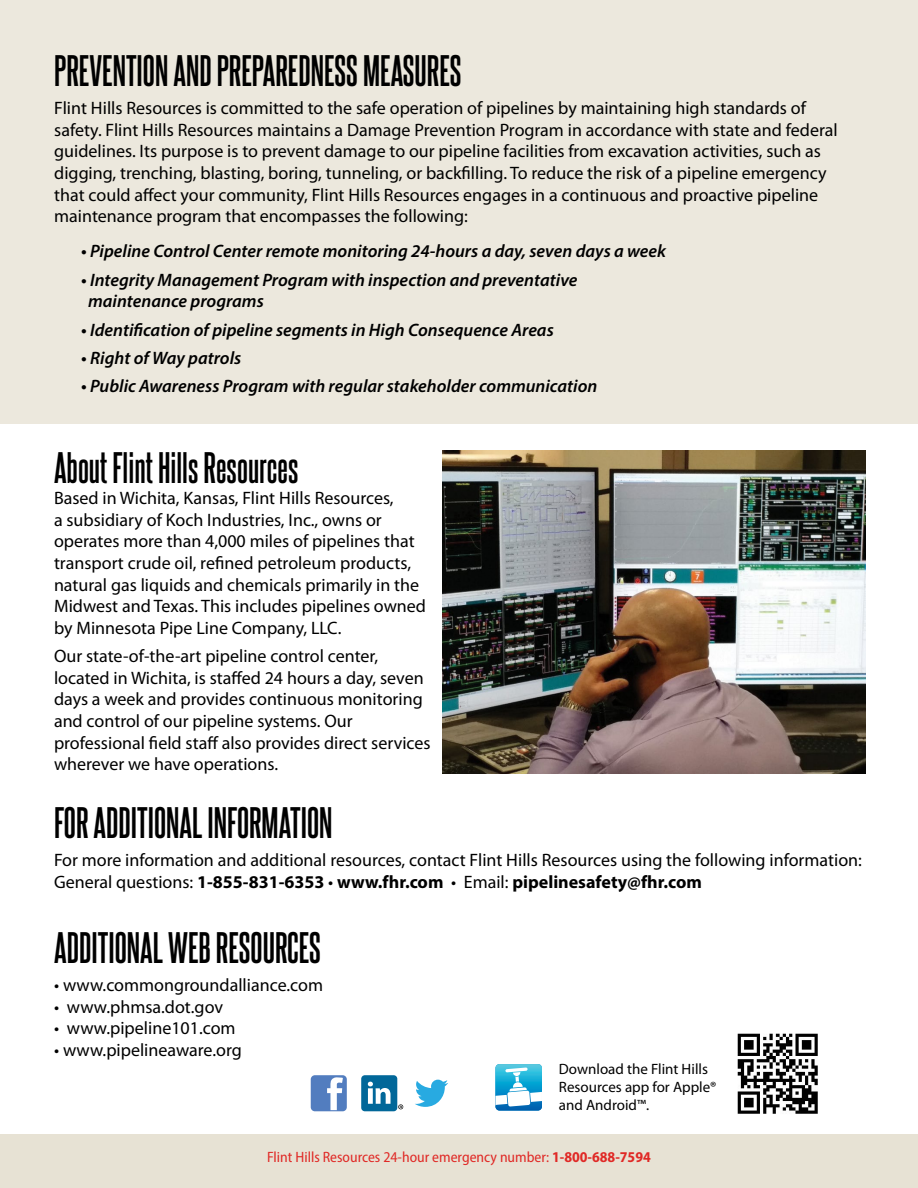
<style>
.page{position:relative;width:918px;height:1188px;background:#fff}
.page>*{position:absolute;margin:0;border:0;box-sizing:border-box;transform-origin:0 0}
.t1{font:700 37.5px "Steelfish Rg";color:#000}
.t2{font:18px/21.6px "Myriad Pro";color:#000}
.t3{font:italic 600 18px/21.6px "Myriad Pro";color:#000}
.t4{font:semi-condensed 15px "Myriad Pro";color:#e02926}
.t5{font:15px/18px "Myriad Pro";color:#000}
.s1{font-weight:700}
</style>
<div class="page">
<div style="left:0;top:1134px;width:918px;height:54px;background:#e7e2d4"></div>
<img style="left:737px;top:1033px;width:81px;height:81px">
<div style="left:311px;top:1075px;width:36px;height:36px;background:#527dbf;border-radius:4px"></div>
<svg style="left:327px;top:1077px;width:16px;height:33px"></svg>
<svg style="left:415px;top:1080px;width:33px;height:27px"></svg>
<svg style="left:495px;top:1064px;width:47px;height:47px"></svg>
<div style="left:361px;top:1075px;width:36px;height:36px;background:#016799;border-radius:4px"></div>
<svg style="left:368px;top:1082px;width:23px;height:22px"></svg>
<svg style="left:398px;top:1104px;width:5px;height:5px"></svg>
<div style="left:0;top:0;width:918px;height:423px;background:#ece8dd"></div>
<img style="left:442px;top:451px;width:423px;height:323px">
<h1 class="t1" style="left:54px;top:48px;width:409px">PREVENTION AND PREPAREDNESS MEASURES</h1>
<p class="t2" style="left:54px;top:97px;width:785px">Flint Hills Resources is committed to the safe operation of pipelines by maintaining high standards of safety. Flint Hills Resources maintains a Damage Prevention Program in accordance with state and federal guidelines. Its purpose is to prevent damage to our pipeline facilities from excavation activities, such as digging, trenching, blasting, boring, tunneling, or backfilling. To reduce the risk of a pipeline emergency that could affect your community, Flint Hills Resources engages in a continuous and proactive pipeline maintenance program that encompasses the following:</p>
<p class="t3" style="left:81px;top:240px;width:586px">• Pipeline Control Center remote monitoring 24-hours a day, seven days a week</p>
<p class="t3" style="left:88px;top:268px;width:491px;text-indent:-7px">• Integrity Management Program with inspection and preventative maintenance programs</p>
<p class="t3" style="left:81px;top:318px;width:474px">• Identification of pipeline segments in High Consequence Areas</p>
<p class="t3" style="left:81px;top:347px;width:162px">• Right of Way patrols</p>
<p class="t3" style="left:81px;top:375px;width:518px">• Public Awareness Program with regular stakeholder communication</p>
<h1 class="t1" style="left:54px;top:444px;width:246px">About Flint Hills Resources</h1>
<p class="t2" style="left:54px;top:487px;width:374px">Based in Wichita, Kansas, Flint Hills Resources,<br>a subsidiary of Koch Industries, Inc., owns or operates more than 4,000 miles of pipelines that transport crude oil, refined petroleum products, natural gas liquids and chemicals primarily in the Midwest and Texas. This includes pipelines owned by Minnesota Pipe Line Company, LLC.</p>
<p class="t2" style="left:54px;top:645px;width:378px">Our state-of-the-art pipeline control center, located in Wichita, is staffed 24 hours a day, seven days a week and provides continuous monitoring and control of our pipeline systems. Our professional field staff also provides direct services wherever we have operations.</p>
<h1 class="t1" style="left:54px;top:799px;width:280px">FOR ADDITIONAL INFORMATION</h1>
<p class="t2" style="left:54px;top:849px;width:809px">For more information and additional resources, contact Flint Hills Resources using the following information:<br>General questions: <span class="s1">1-855-831-6353</span> • <span class="s1">www.fhr.com</span> • Email: <span class="s1">pipelinesafety@fhr.com</span></p>
<h1 class="t1" style="left:54px;top:925px;width:268px">ADDITIONAL WEB RESOURCES</h1>
<p class="t2" style="left:54px;top:974px;width:270px">• www.commongroundalliance.com</p>
<p class="t2" style="left:54px;top:996px;width:170px">• www.phmsa.dot.gov</p>
<p class="t2" style="left:54px;top:1017px;width:183px">• www.pipeline101.com</p>
<p class="t2" style="left:54px;top:1039px;width:189px">• www.pipelineaware.org</p>
<p class="t5" style="left:559px;top:1060px;width:159px">Download the Flint Hills<br>Resources app for Apple® and Android™.</p>
<p class="t4" style="left:267px;top:1148px;width:385px">Flint Hills Resources 24-hour emergency number: <span class="s1">1-800-688-7594</span></p>
</div>
